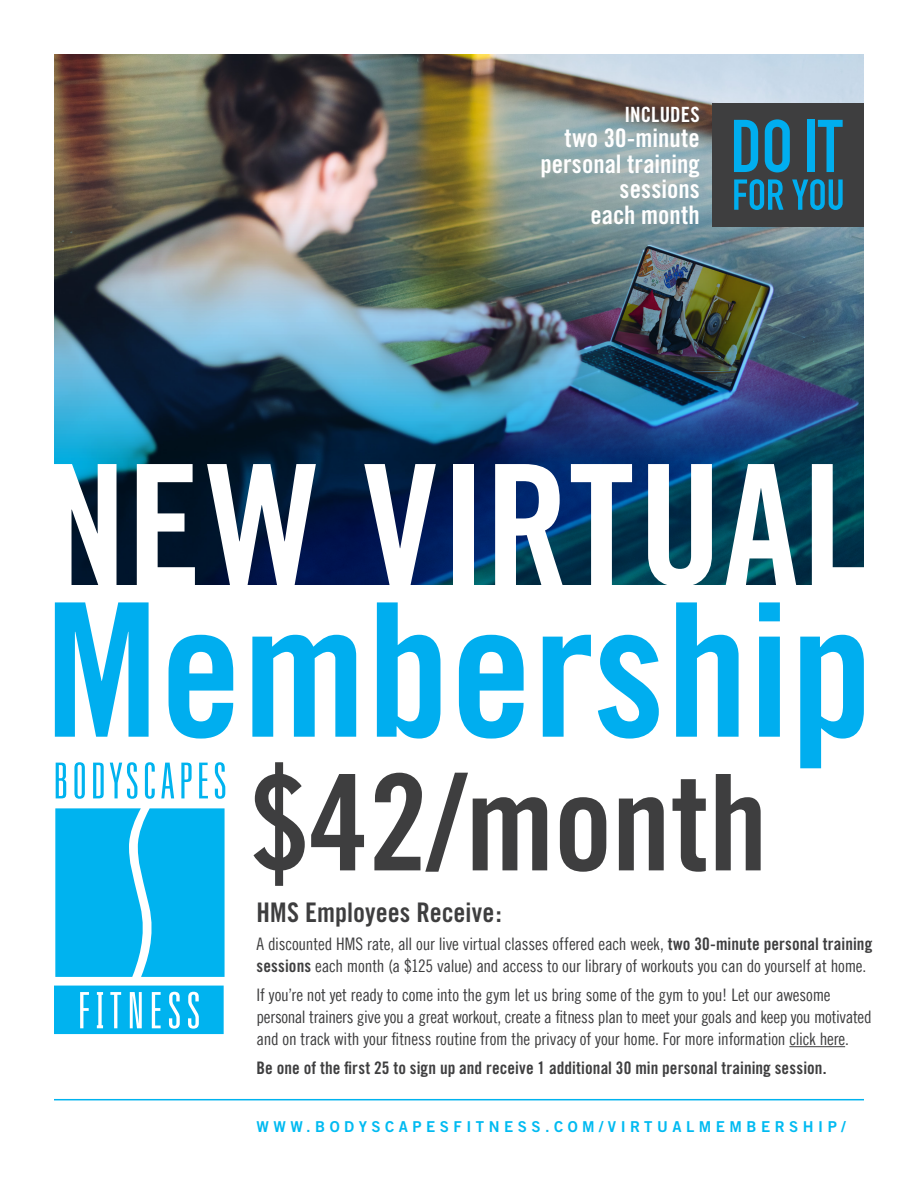
<style>
.page{position:relative;width:918px;height:1188px;background:#fff}
.page>*{position:absolute;margin:0;border:0;box-sizing:border-box;transform-origin:0 0}
.bullets{font:186px "Trade Gothic Bold Cond Twenty";color:#00aeef}
.bullets-2{font:168px "Trade Gothic Bold Cond Twenty";letter-spacing:.015em;color:#fff}
.bullets2{font:133.5px "Trade Gothic Bold Cond Twenty";color:#3e3e3f}
.bullets2-2{font:27px "Trade Gothic Bold Cond Twenty";color:#3e3e3f}
.bullets2-3{font:25.5px/25.5px "Trade Gothic Bold Cond Twenty";color:#fff;text-align:right}
.bullets2-4{font:21px "Trade Gothic Bold Cond Twenty";color:#fff}
.bullets2-5{font:17.25px/21.8px "Trade Gothic LT Pro Cn 18";letter-spacing:-.01em;color:#3e3e3f}
.bullets2-6{font:17.25px "Trade Gothic Bold Cond Twenty";letter-spacing:.005em;color:#3e3e3f}
.t1{font:15px "Trade Gothic Bold Two";letter-spacing:.3em;color:#00baf1}
.s1{font-family:"Trade Gothic Bold Cond Twenty"}
</style>
<div class="page">
<img style="left:54px;top:54px;width:810px;height:147px">
<img style="left:54px;top:201px;width:810px;height:383px">
<svg style="left:56px;top:763px;width:10px;height:35px"></svg>
<svg style="left:74px;top:762px;width:11px;height:37px"></svg>
<svg style="left:93px;top:763px;width:11px;height:35px"></svg>
<svg style="left:110px;top:762px;width:27px;height:37px"></svg>
<svg style="left:145px;top:762px;width:10px;height:37px"></svg>
<svg style="left:161px;top:763px;width:13px;height:35px"></svg>
<svg style="left:181px;top:763px;width:11px;height:35px"></svg>
<svg style="left:199px;top:763px;width:9px;height:35px"></svg>
<svg style="left:215px;top:762px;width:10px;height:37px"></svg>
<svg style="left:55px;top:808px;width:170px;height:169px;background:#0fb7ef"></svg>
<svg style="left:54px;top:986px;width:170px;height:48px;background:#2abff1"></svg>
<hr style="left:789px;top:1046px;width:56px;height:1px;background:#3e3e3f">
<hr style="left:54px;top:1099px;width:810px;height:1px;background:#00b3ef">
<div style="left:713px;top:103px;width:151px;height:123px;background:#3e3e3f"></div>
<svg style="left:734px;top:120px;width:24px;height:52px"></svg>
<svg style="left:765px;top:119px;width:25px;height:53px"></svg>
<div style="left:807px;top:120px;width:7px;height:52px;background:#00aeef"></div>
<svg style="left:818px;top:120px;width:25px;height:52px"></svg>
<svg style="left:734px;top:179px;width:50px;height:31px"></svg>
<svg style="left:792px;top:179px;width:51px;height:31px"></svg>
<p class="bullets2-4" style="left:625px;top:101px;width:77px">INCLUDES</p>
<p class="bullets2-3" style="left:540px;top:125px;width:161px">two 30-minute personal training sessions<br>each month</p>
<p class="bullets-2" style="left:43px;top:423px;width:827px">NEW VIRTUAL</p>
<p class="bullets" style="left:45px;top:557px;width:829px">Membership</p>
<p class="bullets2" style="left:249px;top:742px;width:520px">$42/month</p>
<p class="bullets2-2" style="left:257px;top:896px;width:247px">HMS Employees Receive:</p>
<p class="bullets2-5" style="left:257px;top:933px;width:617px">A discounted HMS rate, all our live virtual classes offered each week, <span class="s1">two 30-minute personal training sessions</span> each month (a $125 value) and access to our library of workouts you can do yourself at home.</p>
<p class="bullets2-5" style="left:257px;top:984px;width:617px">If you’re not yet ready to come into the gym let us bring some of the gym to you! Let our awesome personal trainers give you a great workout, create a fitness plan to meet your goals and keep you motivated and on track with your fitness routine from the privacy of your home. For more information click here.</p>
<p class="bullets2-6" style="left:257px;top:1058px;width:572px">Be one of the first 25 to sign up and receive 1 additional 30 min personal training session.</p>
<p class="t1" style="left:256px;top:1117px;width:591px">WWW.BODYSCAPESFITNESS.COM/VIRTUALMEMBERSHIP/</p>
</div>
